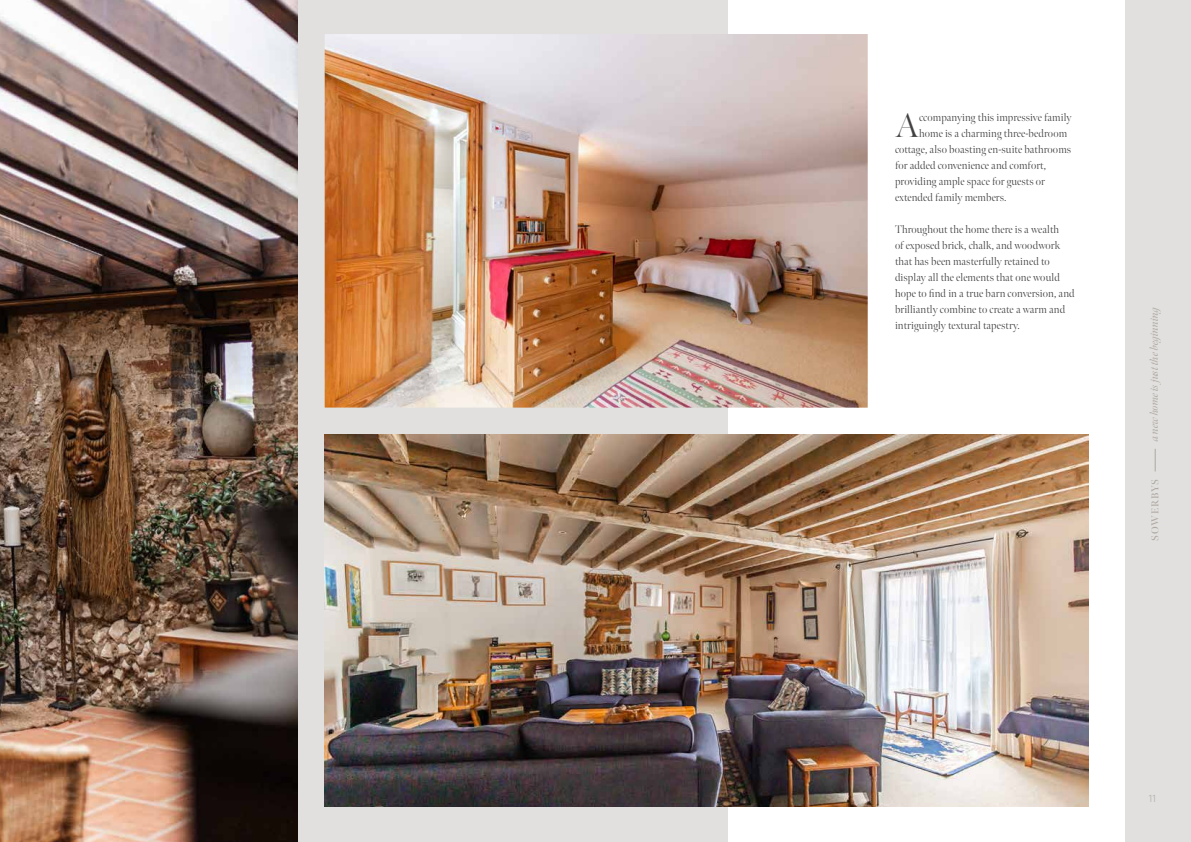
<style>
.page{position:relative;width:1191px;height:842px;background:#e2e0df}
.page>*{position:absolute;margin:0;border:0;box-sizing:border-box;transform-origin:0 0}
.t1{font:300 34px "Meno Banner";color:#434141}
.t2{font:300 11px/16px "Meno Banner";letter-spacing:.01em;color:#434141}
.t3{font:italic 11px "Meno Banner";letter-spacing:-.01em;color:#ada8a0}
.t4{font:600 10px "Meno Banner";letter-spacing:.08em;color:#ada8a0}
.t5{font:300 10px "Quasimoda";color:#ada8a0}
</style>
<div class="page">
<svg style="left:1155px;top:449px;width:1px;height:22px"></svg>
<div style="left:728px;top:0;width:396px;height:842px;background:#fff"></div>
<img style="left:325px;top:34px;width:542px;height:374px">
<img style="left:0;top:0;width:298px;height:842px">
<img style="left:325px;top:435px;width:763px;height:371px">
<h1 class="t1" style="left:895px;top:105px;width:25px">A</h1>
<p class="t2" style="left:919px;top:109px;width:154px">ccompanying this impressive family</p>
<p class="t2" style="left:919px;top:125px;width:150px">home is a charming three-bedroom</p>
<p class="t2" style="left:895px;top:141px;width:178px">cottage, also boasting en-suite bathrooms</p>
<p class="t2" style="left:895px;top:157px;width:153px">for added convenience and comfort,</p>
<p class="t2" style="left:895px;top:173px;width:151px">providing ample space for guests or</p>
<p class="t2" style="left:895px;top:189px;width:113px">extended family members.</p>
<p class="t2" style="left:895px;top:221px;width:181px">Throughout the home there is a wealth<br>of exposed brick, chalk, and woodwork that has been masterfully retained to display all the elements that one would hope to find in a true barn conversion, and brilliantly combine to create a warm and intriguingly textural tapestry.</p>
<p class="t3" style="left:1147px;top:441px;width:138px;rotate:-90deg">a new home is just the beginning</p>
<p class="t4" style="left:1149px;top:541px;width:63px;rotate:-90deg">SOWERBYS</p>
<p class="t5" style="left:1148px;top:791px;width:9px">11</p>
</div>
